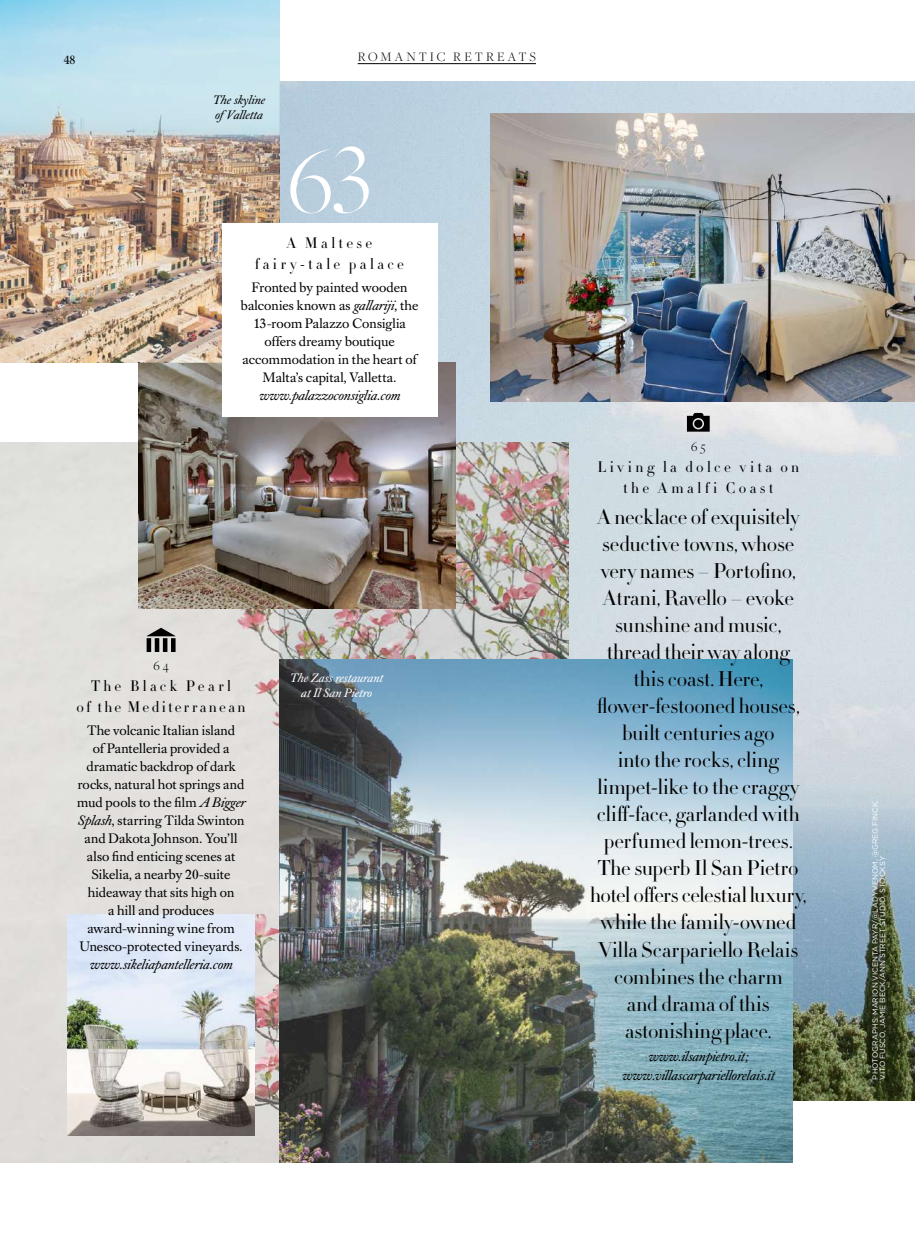
<style>
.page{position:relative;width:915px;height:1234px;background:#fff}
.page>*{position:absolute;margin:0;border:0;box-sizing:border-box;transform-origin:0 0}
.t1{font:300 21px/27px "HTF Didot L24";letter-spacing:-.005em;color:#000;text-align:center}
.t2{font:300 15px/21px "HTF Didot L16";letter-spacing:.22em;color:#000;text-align:center}
.t3{font:300 15px/21px "HTF Didot L16";letter-spacing:.17em;color:#000;text-align:center}
.t4{font:13.5px/18px "Caslon Book BE";letter-spacing:.01em;color:#000;text-align:center}
.t5{font:italic 13.5px/18px "Caslon Book BE";color:#000;text-align:center}
.t6{font:300 13.5px "Freight Disp Pro";letter-spacing:.215em;color:#000}
.t7{font:italic 12px/15px "Caslon Book BE";letter-spacing:.005em;color:#fff;text-align:center}
.t8{font:italic 12px/15px "Caslon Book BE";letter-spacing:.005em;color:#000}
.t9{font:12px "Caslon Book BE";color:#000}
.t10{font:7.5px/7.5px "Gotham";color:#fff}
.s1{font-style:italic}
</style>
<div class="page">
<img style="left:280px;top:82px;width:634px;height:1018px">
<img style="left:0;top:442px;width:568px;height:720px">
<img style="left:138px;top:362px;width:317px;height:246px">
<img style="left:0;top:0;width:280px;height:362px">
<img style="left:280px;top:659px;width:511px;height:503px">
<hr style="left:357px;top:63px;width:179px;height:1px;background:#000">
<img style="left:490px;top:114px;width:424px;height:288px">
<div style="left:221px;top:224px;width:216px;height:193px;background:#fff"></div>
<div style="left:147px;top:638px;width:4px;height:13px;border:3px solid #000"></div>
<div style="left:155px;top:638px;width:4px;height:13px;border:3px solid #000"></div>
<div style="left:163px;top:638px;width:4px;height:13px;border:3px solid #000"></div>
<div style="left:171px;top:638px;width:4px;height:13px;border:3px solid #000"></div>
<svg style="left:147px;top:627px;width:28px;height:23px"></svg>
<svg style="left:686px;top:413px;width:23px;height:18px"></svg>
<img style="left:68px;top:914px;width:186px;height:221px">
<svg style="left:290px;top:146px;width:78px;height:67px"></svg>
<p class="t9" style="left:64px;top:53px;width:13px">48</p>
<p class="t6" style="left:357px;top:48px;width:180px">ROMANTIC RETREATS</p>
<p class="t8" style="left:213px;top:92px;width:53px">The skyline ofValletta</p>
<p class="t2" style="left:255px;top:232px;width:151px">A Maltese fairy-tale palace</p>
<p class="t4" style="left:241px;top:278px;width:179px">Fronted by painted wooden balconies known as <span class="s1">gallariji</span>, the<br>13-room Palazzo Consiglia offers dreamy boutique accommodation in the heart of<br>Malta’s capital, Valletta.</p>
<p class="t5" style="left:259px;top:386px;width:142px">www.palazzoconsiglia.com</p>
<p class="t6" style="left:153px;top:657px;width:17px">64</p>
<p class="t3" style="left:77px;top:675px;width:170px">The Black Pearl<br>of the Mediterranean</p>
<p class="t4" style="left:77px;top:721px;width:169px">The volcanic Italian island<br>of Pantelleria provided a dramatic backdrop of dark rocks, natural hot springs and mud pools to the film <span class="s1">A Bigger<br>Splash</span>, starring Tilda Swinton and Dakota Johnson. You’ll also find enticing scenes at<br>Sikelia, a nearby 20-suite hideaway that sits high on<br>a hill and produces award-winning wine from<br>Unesco-protected vineyards.</p>
<p class="t5" style="left:90px;top:955px;width:144px">www.sikeliapantelleria.com</p>
<p class="t7" style="left:290px;top:670px;width:94px">The Zass restaurant at Il San Pietro</p>
<p class="t6" style="left:691px;top:437px;width:16px">65</p>
<p class="t2" style="left:597px;top:455px;width:203px">Living la dolce vita on the Amalfi Coast</p>
<p class="t1" style="left:590px;top:503px;width:218px">A necklace of exquisitely seductive towns, whose very names – Portofino,<br>Atrani, Ravello – evoke sunshine and music, thread their way along this coast. Here, flower-festooned houses, built centuries ago<br>into the rocks, cling limpet-like to the craggy cliff-face, garlanded with perfumed lemon-trees.<br>The superb Il San Pietro hotel offers celestial luxury, while the family-owned<br>Villa Scarpariello Relais combines the charm<br>and drama of this astonishing place.</p>
<p class="t5" style="left:622px;top:1047px;width:153px">www.ilsanpietro.it; www.villascarpariellorelais.it</p>
<p class="t10" style="left:870px;top:1079px;width:281px;rotate:-90deg">PHOTOGRAPHS: MARION VICENTA PAYR/@LADYVENOM, @GREG FINCK,<br>VITO FUSCO, JAMIE BECK/ANN STREET STUDIO, STOCKSY</p>
</div>
